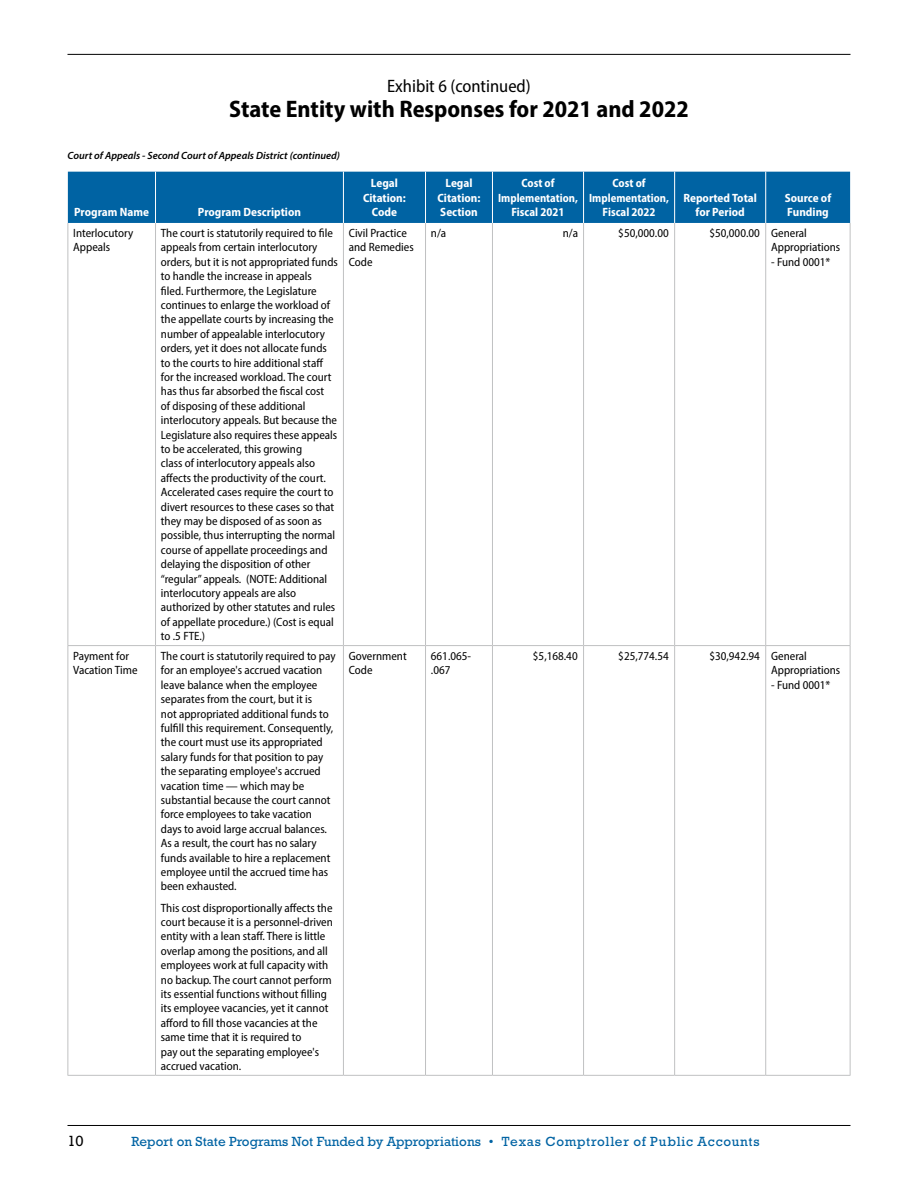
<style>
.page{position:relative;width:918px;height:1188px;background:#fff}
.page>*{position:absolute;margin:0;border:0;box-sizing:border-box;transform-origin:0 0}
.t1{font:700 semi-condensed 24px "Myriad Pro";color:#000}
.t2{font:semi-condensed 18px "Myriad Pro";color:#000}
.t3{font:15px "Rockwell Std";color:#000}
.t4{font:13.5px "Rockwell Std";color:#0063a3}
.BIG_TABLE_-_Body{font:semi-condensed 12px/14.4px "Myriad Pro";color:#000}
.BIG_TABLE_-_Column_H{font:700 semi-condensed 12px/14.4px "Myriad Pro";color:#fff;text-align:center}
.t5{font:italic 600 10.5px "Myriad Pro";color:#000}
</style>
<div class="page">
<hr style="left:68px;top:1125px;width:782px;height:1px;background:#000">
<hr style="left:68px;top:54px;width:782px;height:1px;background:#000">
<div style="left:68px;top:172px;width:782px;height:51px;background:#0063a3"></div>
<hr style="left:68px;top:223px;width:1px;height:422px;background:#c0c1c2">
<hr style="left:155px;top:223px;width:1px;height:422px;background:#c0c1c2">
<hr style="left:343px;top:223px;width:1px;height:422px;background:#c0c1c2">
<hr style="left:425px;top:223px;width:1px;height:422px;background:#c0c1c2">
<hr style="left:492px;top:223px;width:1px;height:422px;background:#c0c1c2">
<hr style="left:583px;top:223px;width:1px;height:422px;background:#c0c1c2">
<hr style="left:674px;top:223px;width:1px;height:422px;background:#c0c1c2">
<hr style="left:765px;top:223px;width:1px;height:422px;background:#c0c1c2">
<hr style="left:850px;top:223px;width:1px;height:422px;background:#c0c1c2">
<hr style="left:68px;top:645px;width:88px;height:1px;background:#c0c1c2">
<hr style="left:68px;top:646px;width:1px;height:429px;background:#c0c1c2">
<hr style="left:156px;top:645px;width:187px;height:1px;background:#c0c1c2">
<hr style="left:155px;top:646px;width:1px;height:429px;background:#c0c1c2">
<hr style="left:343px;top:645px;width:83px;height:1px;background:#c0c1c2">
<hr style="left:343px;top:646px;width:1px;height:429px;background:#c0c1c2">
<hr style="left:426px;top:645px;width:66px;height:1px;background:#c0c1c2">
<hr style="left:425px;top:646px;width:1px;height:429px;background:#c0c1c2">
<hr style="left:492px;top:645px;width:92px;height:1px;background:#c0c1c2">
<hr style="left:492px;top:646px;width:1px;height:429px;background:#c0c1c2">
<hr style="left:584px;top:645px;width:91px;height:1px;background:#c0c1c2">
<hr style="left:583px;top:646px;width:1px;height:429px;background:#c0c1c2">
<hr style="left:675px;top:645px;width:91px;height:1px;background:#c0c1c2">
<hr style="left:674px;top:646px;width:1px;height:429px;background:#c0c1c2">
<hr style="left:766px;top:645px;width:85px;height:1px;background:#c0c1c2">
<hr style="left:765px;top:646px;width:1px;height:429px;background:#c0c1c2">
<hr style="left:850px;top:646px;width:1px;height:429px;background:#c0c1c2">
<hr style="left:68px;top:1075px;width:88px;height:1px;background:#c0c1c2">
<hr style="left:156px;top:1075px;width:187px;height:1px;background:#c0c1c2">
<hr style="left:343px;top:1075px;width:83px;height:1px;background:#c0c1c2">
<hr style="left:426px;top:1075px;width:66px;height:1px;background:#c0c1c2">
<hr style="left:492px;top:1075px;width:92px;height:1px;background:#c0c1c2">
<hr style="left:584px;top:1075px;width:91px;height:1px;background:#c0c1c2">
<hr style="left:675px;top:1075px;width:91px;height:1px;background:#c0c1c2">
<hr style="left:766px;top:1075px;width:85px;height:1px;background:#c0c1c2">
<hr style="left:155px;top:172px;width:1px;height:51px;background:#fff">
<hr style="left:343px;top:172px;width:1px;height:51px;background:#fff">
<hr style="left:425px;top:172px;width:1px;height:51px;background:#fff">
<hr style="left:492px;top:172px;width:1px;height:51px;background:#fff">
<hr style="left:583px;top:172px;width:1px;height:51px;background:#fff">
<hr style="left:674px;top:172px;width:1px;height:51px;background:#fff">
<hr style="left:765px;top:172px;width:1px;height:51px;background:#fff">
<h2 class="t2" style="left:387px;top:74px;width:145px">Exhibit 6 (continued)</h2>
<h1 class="t1" style="left:229px;top:93px;width:461px">State Entity with Responses for 2021 and 2022</h1>
<p class="t5" style="left:68px;top:148px;width:274px">Court of Appeals - Second Court of Appeals District (continued)</p>
<p class="BIG_TABLE_-_Column_H" style="left:74px;top:205px;width:76px">Program Name</p>
<p class="BIG_TABLE_-_Column_H" style="left:198px;top:205px;width:105px">Program Description</p>
<p class="BIG_TABLE_-_Column_H" style="left:363px;top:176px;width:44px">Legal<br>Citation:<br>Code</p>
<p class="BIG_TABLE_-_Column_H" style="left:438px;top:176px;width:44px">Legal<br>Citation:<br>Section</p>
<p class="BIG_TABLE_-_Column_H" style="left:498px;top:176px;width:81px">Cost of<br>Implementation,<br>Fiscal 2021</p>
<p class="BIG_TABLE_-_Column_H" style="left:589px;top:176px;width:81px">Cost of<br>Implementation,<br>Fiscal 2022</p>
<p class="BIG_TABLE_-_Column_H" style="left:683px;top:190px;width:75px">Reported Total for Period</p>
<p class="BIG_TABLE_-_Column_H" style="left:785px;top:190px;width:48px;text-align:left">Source of<br>Funding</p>
<p class="BIG_TABLE_-_Body" style="left:73px;top:226px;width:61px">Interlocutory<br>Appeals</p>
<p class="BIG_TABLE_-_Body" style="left:161px;top:226px;width:179px">The court is statutorily required to file appeals from certain interlocutory orders, but it is not appropriated funds to handle the increase in appeals<br>filed. Furthermore, the Legislature continues to enlarge the workload of the appellate courts by increasing the number of appealable interlocutory orders, yet it does not allocate funds to the courts to hire additional staff for the increased workload. The court has thus far absorbed the fiscal cost<br>of disposing of these additional interlocutory appeals. But because the Legislature also requires these appeals to be accelerated, this growing<br>class of interlocutory appeals also affects the productivity of the court.<br>Accelerated cases require the court to divert resources to these cases so that they may be disposed of as soon as possible, thus interrupting the normal course of appellate proceedings and delaying the disposition of other “regular” appeals. (NOTE: Additional interlocutory appeals are also authorized by other statutes and rules of appellate procedure.) (Cost is equal to .5 FTE.)</p>
<p class="BIG_TABLE_-_Body" style="left:349px;top:226px;width:67px">Civil Practice and Remedies<br>Code</p>
<p class="BIG_TABLE_-_Body" style="left:431px;top:226px;width:17px">n/a</p>
<p class="BIG_TABLE_-_Body" style="left:563px;top:226px;width:17px">n/a</p>
<p class="BIG_TABLE_-_Body" style="left:618px;top:226px;width:52px">$50,000.00</p>
<p class="BIG_TABLE_-_Body" style="left:709px;top:226px;width:52px">$50,000.00</p>
<p class="BIG_TABLE_-_Body" style="left:771px;top:226px;width:71px">General<br>Appropriations</p>
<p class="BIG_TABLE_-_Body" style="left:771px;top:254px;width:61px">- Fund 0001*</p>
<p class="BIG_TABLE_-_Body" style="left:73px;top:649px;width:66px">Payment for<br>Vacation Time</p>
<p class="BIG_TABLE_-_Body" style="left:161px;top:649px;width:176px">The court is statutorily required to pay for an employee's accrued vacation leave balance when the employee separates from the court, but it is<br>not appropriated additional funds to fulfill this requirement. Consequently, the court must use its appropriated salary funds for that position to pay the separating employee's accrued vacation time — which may be substantial because the court cannot force employees to take vacation days to avoid large accrual balances.<br>As a result, the court has no salary funds available to hire a replacement employee until the accrued time has been exhausted.</p>
<p class="BIG_TABLE_-_Body" style="left:161px;top:900px;width:173px">This cost disproportionally affects the court because it is a personnel-driven entity with a lean staff. There is little overlap among the positions, and all employees work at full capacity with no backup. The court cannot perform its essential functions without filling its employee vacancies, yet it cannot afford to fill those vacancies at the same time that it is required to<br>pay out the separating employee's accrued vacation.</p>
<p class="BIG_TABLE_-_Body" style="left:349px;top:649px;width:59px">Government<br>Code</p>
<p class="BIG_TABLE_-_Body" style="left:431px;top:649px;width:42px">661.065- .067</p>
<p class="BIG_TABLE_-_Body" style="left:533px;top:649px;width:46px">$5,168.40</p>
<p class="BIG_TABLE_-_Body" style="left:618px;top:649px;width:52px">$25,774.54</p>
<p class="BIG_TABLE_-_Body" style="left:709px;top:649px;width:52px">$30,942.94</p>
<p class="BIG_TABLE_-_Body" style="left:771px;top:649px;width:71px">General<br>Appropriations</p>
<p class="BIG_TABLE_-_Body" style="left:771px;top:677px;width:61px">- Fund 0001*</p>
<p class="t3" style="left:68px;top:1132px;width:18px">10</p>
<p class="t4" style="left:131px;top:1134px;width:630px">Report on State Programs Not Funded by Appropriations • Texas Comptroller of Public Accounts</p>
</div>
